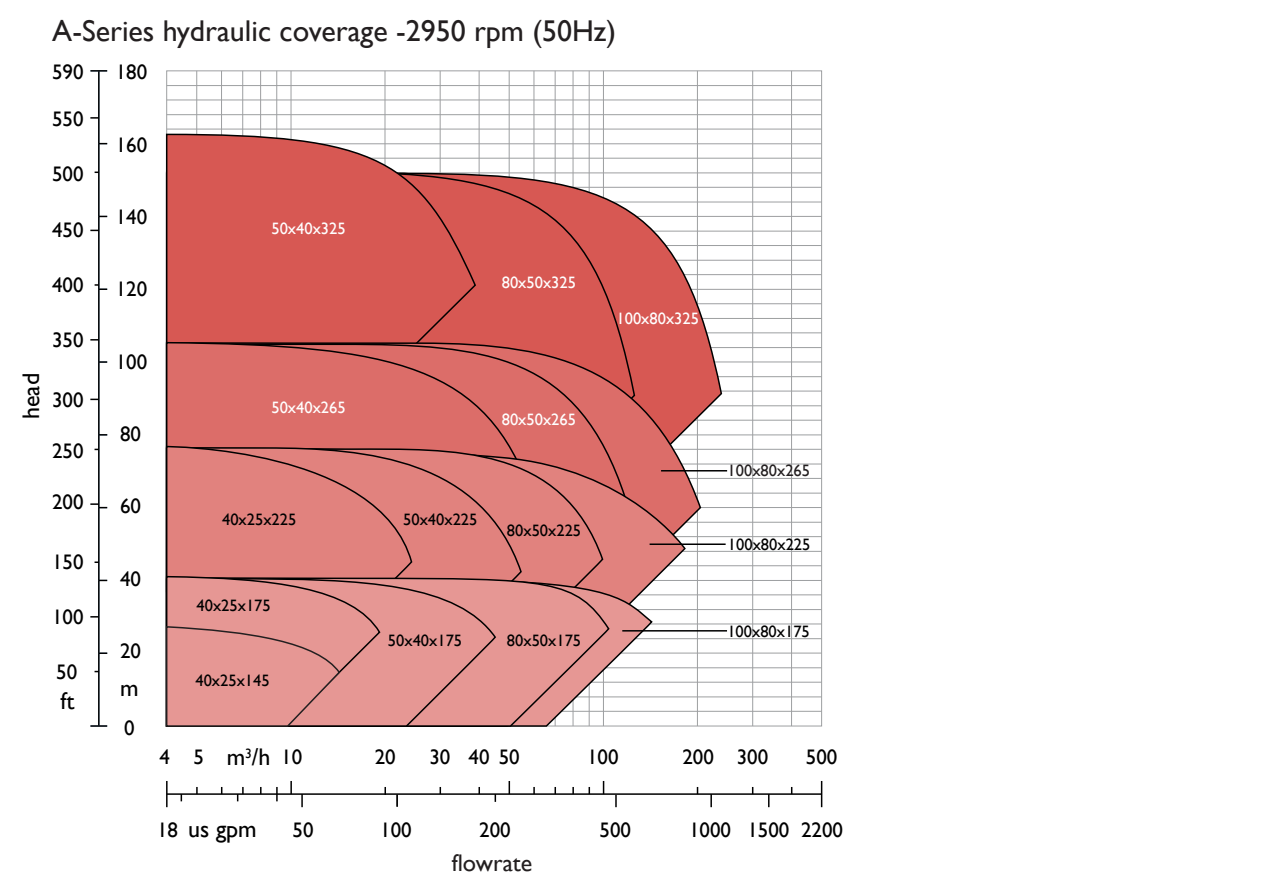
<style>
.page{position:relative;width:1263px;height:893px;background:#fff}
.page>*{position:absolute;margin:0;border:0;box-sizing:border-box;transform-origin:0 0}
.t1{font:30px "Gill Sans";color:#231f20}
.t2{font:24px "Gill Sans";color:#000}
.t3{font:24px "Gill Sans";color:#231f20}
.t4{font:21px "Gill Sans";color:#000}
.t5{font:16.5px "Gill Sans";color:#000}
.t6{font:16.5px "Gill Sans";color:#fff}
.t7{font:16.5px "Gill Sans";color:#231f20}
.t8{font:13.5px "Gill Sans";color:#000}
.s1{font-size:24px}
.s2{font-size:21px}
</style>
<div class="page">
<hr style="left:167px;top:711px;width:655px;height:1px;background:#9d9fa1">
<hr style="left:167px;top:696px;width:655px;height:1px;background:#9d9fa1">
<hr style="left:167px;top:681px;width:655px;height:1px;background:#9d9fa1">
<hr style="left:167px;top:667px;width:655px;height:1px;background:#9d9fa1">
<hr style="left:167px;top:652px;width:655px;height:1px;background:#9d9fa1">
<hr style="left:167px;top:638px;width:655px;height:1px;background:#9d9fa1">
<hr style="left:167px;top:623px;width:655px;height:1px;background:#9d9fa1">
<hr style="left:167px;top:609px;width:655px;height:1px;background:#9d9fa1">
<hr style="left:167px;top:594px;width:655px;height:1px;background:#9d9fa1">
<hr style="left:167px;top:580px;width:655px;height:1px;background:#9d9fa1">
<hr style="left:167px;top:565px;width:655px;height:1px;background:#9d9fa1">
<hr style="left:167px;top:551px;width:655px;height:1px;background:#9d9fa1">
<hr style="left:167px;top:536px;width:655px;height:1px;background:#9d9fa1">
<hr style="left:167px;top:522px;width:655px;height:1px;background:#9d9fa1">
<hr style="left:167px;top:507px;width:655px;height:1px;background:#9d9fa1">
<hr style="left:167px;top:492px;width:655px;height:1px;background:#9d9fa1">
<hr style="left:167px;top:478px;width:655px;height:1px;background:#9d9fa1">
<hr style="left:167px;top:463px;width:655px;height:1px;background:#9d9fa1">
<hr style="left:167px;top:449px;width:655px;height:1px;background:#9d9fa1">
<hr style="left:167px;top:434px;width:655px;height:1px;background:#9d9fa1">
<hr style="left:167px;top:420px;width:655px;height:1px;background:#9d9fa1">
<hr style="left:167px;top:405px;width:655px;height:1px;background:#9d9fa1">
<hr style="left:167px;top:390px;width:655px;height:1px;background:#9d9fa1">
<hr style="left:167px;top:376px;width:655px;height:1px;background:#9d9fa1">
<hr style="left:167px;top:361px;width:655px;height:1px;background:#9d9fa1">
<hr style="left:167px;top:347px;width:655px;height:1px;background:#9d9fa1">
<hr style="left:167px;top:332px;width:655px;height:1px;background:#9d9fa1">
<hr style="left:167px;top:318px;width:655px;height:1px;background:#9d9fa1">
<hr style="left:167px;top:303px;width:655px;height:1px;background:#9d9fa1">
<hr style="left:167px;top:289px;width:655px;height:1px;background:#9d9fa1">
<hr style="left:167px;top:274px;width:655px;height:1px;background:#9d9fa1">
<hr style="left:167px;top:260px;width:655px;height:1px;background:#9d9fa1">
<hr style="left:167px;top:245px;width:655px;height:1px;background:#9d9fa1">
<hr style="left:167px;top:231px;width:655px;height:1px;background:#9d9fa1">
<hr style="left:167px;top:216px;width:655px;height:1px;background:#9d9fa1">
<hr style="left:167px;top:202px;width:655px;height:1px;background:#9d9fa1">
<hr style="left:167px;top:187px;width:655px;height:1px;background:#9d9fa1">
<hr style="left:167px;top:172px;width:655px;height:1px;background:#9d9fa1">
<hr style="left:167px;top:158px;width:655px;height:1px;background:#9d9fa1">
<hr style="left:167px;top:143px;width:655px;height:1px;background:#9d9fa1">
<hr style="left:167px;top:129px;width:655px;height:1px;background:#9d9fa1">
<hr style="left:167px;top:114px;width:655px;height:1px;background:#9d9fa1">
<hr style="left:167px;top:100px;width:655px;height:1px;background:#9d9fa1">
<hr style="left:167px;top:85px;width:655px;height:1px;background:#9d9fa1">
<hr style="left:791px;top:71px;width:1px;height:655px;background:#9d9fa1">
<hr style="left:752px;top:71px;width:1px;height:655px;background:#9d9fa1">
<hr style="left:697px;top:71px;width:1px;height:655px;background:#9d9fa1">
<hr style="left:603px;top:71px;width:1px;height:655px;background:#9d9fa1">
<hr style="left:589px;top:71px;width:1px;height:655px;background:#9d9fa1">
<hr style="left:573px;top:71px;width:1px;height:655px;background:#9d9fa1">
<hr style="left:555px;top:71px;width:1px;height:655px;background:#9d9fa1">
<hr style="left:534px;top:71px;width:1px;height:655px;background:#9d9fa1">
<hr style="left:509px;top:71px;width:1px;height:655px;background:#9d9fa1">
<hr style="left:479px;top:71px;width:1px;height:655px;background:#9d9fa1">
<hr style="left:440px;top:71px;width:1px;height:655px;background:#9d9fa1">
<hr style="left:385px;top:71px;width:1px;height:655px;background:#9d9fa1">
<hr style="left:291px;top:71px;width:1px;height:655px;background:#9d9fa1">
<hr style="left:276px;top:71px;width:1px;height:655px;background:#9d9fa1">
<hr style="left:260px;top:71px;width:1px;height:655px;background:#9d9fa1">
<hr style="left:242px;top:71px;width:1px;height:655px;background:#9d9fa1">
<hr style="left:221px;top:71px;width:1px;height:655px;background:#9d9fa1">
<hr style="left:196px;top:71px;width:1px;height:655px;background:#9d9fa1">
<svg style="left:635px;top:172px;width:87px;height:555px"></svg>
<svg style="left:475px;top:171px;width:160px;height:170px;background:#d4635f"></svg>
<svg style="left:165px;top:133px;width:310px;height:208px;background:#d6645f"></svg>
<svg style="left:531px;top:341px;width:170px;height:386px"></svg>
<svg style="left:531px;top:342px;width:94px;height:104px;background:#d36460"></svg>
<svg style="left:165px;top:341px;width:366px;height:103px;background:#d26865"></svg>
<svg style="left:604px;top:446px;width:82px;height:281px"></svg>
<svg style="left:165px;top:444px;width:439px;height:132px;background:#d87874"></svg>
<svg style="left:413px;top:446px;width:110px;height:130px;background:#d87c78"></svg>
<svg style="left:165px;top:446px;width:248px;height:130px;background:#d77e7a"></svg>
<svg style="left:610px;top:578px;width:43px;height:149px"></svg>
<svg style="left:497px;top:576px;width:113px;height:151px;background:#db9896"></svg>
<svg style="left:381px;top:576px;width:116px;height:151px;background:#db908d"></svg>
<svg style="left:165px;top:575px;width:216px;height:152px;background:#d78e8b"></svg>
<hr style="left:98px;top:71px;width:2px;height:655px;background:#000">
<svg style="left:90px;top:70px;width:17px;height:2px"></svg>
<svg style="left:90px;top:725px;width:17px;height:1px"></svg>
<svg style="left:99px;top:652px;width:8px;height:2px"></svg>
<svg style="left:99px;top:579px;width:8px;height:2px"></svg>
<svg style="left:99px;top:361px;width:8px;height:2px"></svg>
<svg style="left:90px;top:503px;width:17px;height:5px"></svg>
<svg style="left:90px;top:398px;width:8px;height:2px"></svg>
<svg style="left:95px;top:284px;width:12px;height:6px"></svg>
<svg style="left:90px;top:117px;width:8px;height:2px"></svg>
<hr style="left:167px;top:793px;width:655px;height:1px;background:#000">
<svg style="left:290px;top:781px;width:2px;height:13px"></svg>
<svg style="left:509px;top:781px;width:1px;height:12px"></svg>
<svg style="left:533px;top:787px;width:2px;height:7px"></svg>
<svg style="left:572px;top:787px;width:2px;height:7px"></svg>
<svg style="left:603px;top:781px;width:1px;height:12px"></svg>
<svg style="left:396px;top:794px;width:2px;height:12px"></svg>
<svg style="left:615px;top:794px;width:2px;height:13px"></svg>
<svg style="left:710px;top:794px;width:2px;height:13px"></svg>
<hr style="left:166px;top:781px;width:2px;height:26px;background:#000">
<svg style="left:196px;top:787px;width:2px;height:7px"></svg>
<svg style="left:260px;top:787px;width:2px;height:7px"></svg>
<svg style="left:237px;top:787px;width:7px;height:14px"></svg>
<svg style="left:276px;top:787px;width:2px;height:14px"></svg>
<svg style="left:768px;top:794px;width:2px;height:13px"></svg>
<svg style="left:301px;top:794px;width:2px;height:13px"></svg>
<svg style="left:821px;top:781px;width:1px;height:26px"></svg>
<hr style="left:622px;top:630px;width:105px;height:1px;background:#000">
<hr style="left:650px;top:543px;width:76px;height:2px;background:#000">
<hr style="left:661px;top:470px;width:66px;height:1px;background:#000">
<h1 class="t1" style="left:52px;top:14px;width:565px">A-Series hydraulic coverage -2950 rpm (50Hz)</h1>
<p class="t4" style="left:52px;top:60px;width:33px">590</p>
<p class="t4" style="left:52px;top:107px;width:33px">550</p>
<p class="t4" style="left:52px;top:162px;width:33px">500</p>
<p class="t4" style="left:52px;top:217px;width:33px">450</p>
<p class="t4" style="left:116px;top:60px;width:33px">180</p>
<p class="t4" style="left:116px;top:132px;width:33px">160</p>
<p class="t4" style="left:116px;top:205px;width:33px">140</p>
<p class="t6" style="left:271px;top:218px;width:76px">50x40x325</p>
<p class="t4" style="left:52px;top:273px;width:33px">400</p>
<p class="t2" style="left:17px;top:419px;width:47px;rotate:-90deg">head</p>
<p class="t4" style="left:52px;top:328px;width:33px">350</p>
<p class="t4" style="left:52px;top:387px;width:33px">300</p>
<p class="t4" style="left:52px;top:438px;width:33px">250</p>
<p class="t4" style="left:52px;top:489px;width:33px">200</p>
<p class="t4" style="left:52px;top:549px;width:33px">150</p>
<p class="t4" style="left:52px;top:604px;width:33px">100</p>
<p class="t4" style="left:56px;top:660px;width:22px">50</p>
<p class="t2" style="left:61px;top:687px;width:15px">ft</p>
<p class="t4" style="left:116px;top:277px;width:33px">120</p>
<p class="t4" style="left:116px;top:349px;width:33px">100</p>
<p class="t4" style="left:120px;top:421px;width:22px">80</p>
<p class="t4" style="left:120px;top:494px;width:22px">60</p>
<p class="t4" style="left:120px;top:566px;width:22px">40</p>
<p class="t4" style="left:120px;top:638px;width:22px">20</p>
<p class="t2" style="left:120px;top:674px;width:20px">m</p>
<p class="t4" style="left:124px;top:715px;width:12px">0</p>
<p class="t4" style="left:160px;top:745px;width:12px">4</p>
<p class="t6" style="left:502px;top:273px;width:76px">80x50x325</p>
<p class="t6" style="left:271px;top:397px;width:76px">50x40x265</p>
<p class="t6" style="left:502px;top:410px;width:76px">80x50x265</p>
<p class="t5" style="left:222px;top:510px;width:76px">40x25x225</p>
<p class="t5" style="left:403px;top:510px;width:76px">50x40x225</p>
<p class="t5" style="left:197px;top:595px;width:76px">40x25x175</p>
<p class="t5" style="left:507px;top:521px;width:76px">80x50x225</p>
<p class="t5" style="left:195px;top:671px;width:76px">40x25x145</p>
<p class="t5" style="left:388px;top:631px;width:76px">50x40x175</p>
<p class="t5" style="left:507px;top:631px;width:76px">80x50x175</p>
<p class="t6" style="left:617px;top:309px;width:84px">100x80x325</p>
<p class="t7" style="left:728px;top:461px;width:84px">100x80x265</p>
<p class="t5" style="left:728px;top:534px;width:84px">100x80x225</p>
<p class="t5" style="left:727px;top:621px;width:84px">100x80x175</p>
<p class="t4" style="left:193px;top:745px;width:110px">5 <span class="s1">m /h</span> 10</p>
<p class="t4" style="left:375px;top:745px;width:22px">20</p>
<p class="t4" style="left:429px;top:745px;width:92px">30 40 50</p>
<p class="t4" style="left:587px;top:745px;width:33px">100</p>
<p class="t4" style="left:682px;top:745px;width:87px">200 300</p>
<p class="t4" style="left:806px;top:745px;width:33px">500</p>
<p class="t8" style="left:245px;top:746px;width:8px">3</p>
<p class="t2" style="left:157px;top:814px;width:101px"><span class="s2">18</span> us gpm</p>
<p class="t4" style="left:293px;top:817px;width:22px">50</p>
<p class="t4" style="left:380px;top:817px;width:33px">100</p>
<p class="t4" style="left:479px;top:817px;width:33px">200</p>
<p class="t4" style="left:600px;top:817px;width:33px">500</p>
<p class="t4" style="left:689px;top:817px;width:155px">1000 1500 2200</p>
<p class="t3" style="left:452px;top:848px;width:82px">flowrate</p>
</div>
